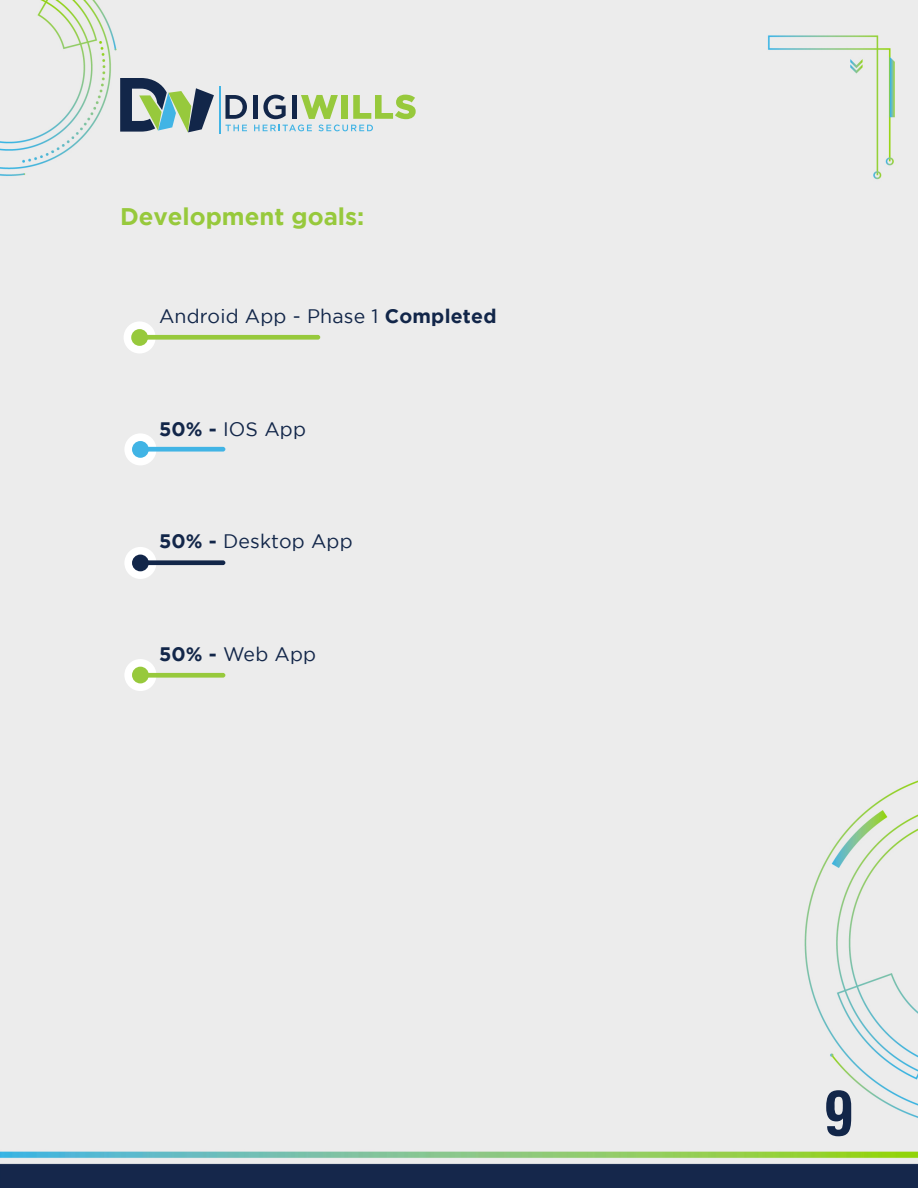
<style>
.page{position:relative;width:918px;height:1188px;background:#ececec}
.page>*{position:absolute;margin:0;border:0;box-sizing:border-box;transform-origin:0 0}
.t1{font:700 condensed 60px "Helvetica";color:#122649}
.t2{font:700 24px "Gotham";color:#97c93c}
.t3{font:19.5px "Gotham";letter-spacing:.01em;color:#122649}
.s1{font-weight:700}
</style>
<div class="page">
<svg style="left:120px;top:78px;width:94px;height:54px;background:#7f9692"></svg>
<svg style="left:225px;top:95px;width:22px;height:24px"></svg>
<hr style="left:253px;top:95px;width:4px;height:24px;background:#122649">
<svg style="left:263px;top:95px;width:23px;height:24px"></svg>
<hr style="left:292px;top:95px;width:4px;height:24px;background:#122649">
<svg style="left:301px;top:95px;width:37px;height:24px"></svg>
<div style="left:341px;top:95px;width:7px;height:24px;background:#97c93c"></div>
<svg style="left:353px;top:95px;width:63px;height:24px;background:#c0da92"></svg>
<svg style="left:225px;top:125px;width:22px;height:6px"></svg>
<svg style="left:254px;top:125px;width:58px;height:6px"></svg>
<svg style="left:318px;top:125px;width:55px;height:6px"></svg>
<hr style="left:219px;top:86px;width:2px;height:47px;background:#41b4e5">
<div style="left:124px;top:321px;width:32px;height:32px;background:#fff;border-radius:50%"></div>
<div style="left:131px;top:329px;width:17px;height:17px;background:#97c93c;border-radius:50%"></div>
<div style="left:140px;top:335px;width:180px;height:5px;background:#97c93c;border-radius:2px"></div>
<div style="left:124px;top:659px;width:32px;height:32px;background:#fff;border-radius:50%"></div>
<div style="left:132px;top:667px;width:17px;height:16px;background:#97c93c;border-radius:50%"></div>
<div style="left:140px;top:673px;width:85px;height:5px;background:#97c93c;border-radius:2px"></div>
<div style="left:124px;top:433px;width:32px;height:32px;background:#fff;border-radius:50%"></div>
<div style="left:132px;top:441px;width:17px;height:17px;background:#41b4e5;border-radius:50%"></div>
<div style="left:140px;top:447px;width:85px;height:5px;background:#41b4e5;border-radius:2px"></div>
<div style="left:124px;top:547px;width:32px;height:32px;background:#fff;border-radius:50%"></div>
<div style="left:132px;top:555px;width:17px;height:16px;background:#122649;border-radius:50%"></div>
<div style="left:140px;top:560px;width:85px;height:5px;background:#122649;border-radius:2px"></div>
<p class="t2" style="left:120px;top:202px;width:246px">Development goals:</p>
<p class="t3" style="left:159px;top:306px;width:339px">Android App - Phase 1 <span class="s1">Completed</span></p>
<p class="t3" style="left:159px;top:418px;width:149px"><span class="s1">50% -</span> IOS App</p>
<p class="t3" style="left:159px;top:531px;width:195px"><span class="s1">50% -</span> Desktop App</p>
<p class="t3" style="left:159px;top:643px;width:159px"><span class="s1">50% -</span> Web App</p>
<h1 class="t1" style="left:824px;top:1076px;width:31px">9</h1>
</div>
